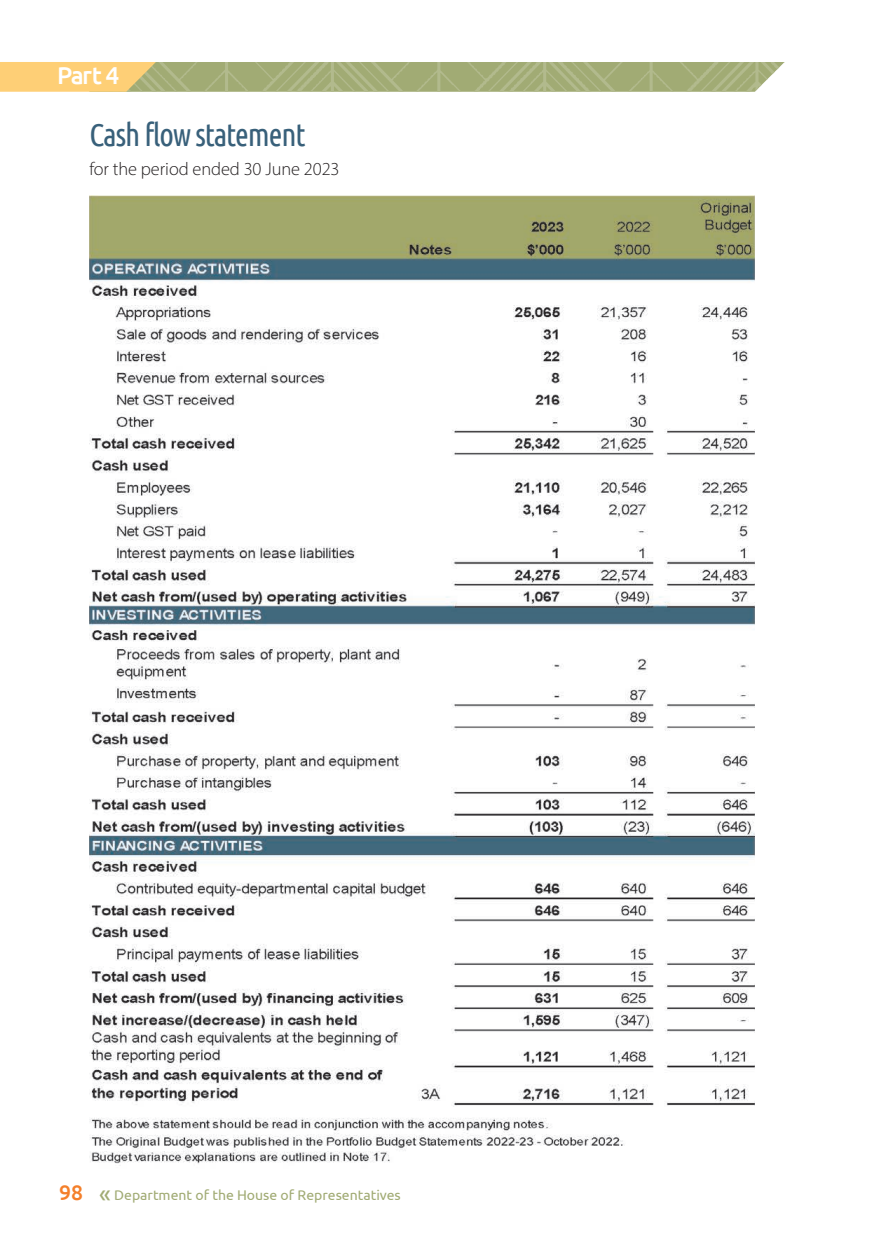
<style>
.page{position:relative;width:874px;height:1260px;background:#fff}
.page>*{position:absolute;margin:0;border:0;box-sizing:border-box;transform-origin:0 0}
.Heading_2{font:31.5px "Ubuntu Condensed";letter-spacing:-.035em;color:#38607a}
.t1{font:500 24.5px "Ubuntu";color:#fff}
.t2{font:300 18.38px "Myriad Pro";letter-spacing:-.005em;color:#231f20}
.t3{font:14px "Ubuntu";color:#a1ab74}
.s1{font-weight:500;font-size:21px;color:#f47f2a}
.s2{font-family:"Myriad Pro";font-weight:600;font-size:26.25px}
</style>
<div class="page">
<svg style="left:0;top:62px;width:784px;height:30px;background:#b6b57b"></svg>
<img style="left:89px;top:196px;width:665px;height:968px">
<h2 class="t1" style="left:57px;top:60px;width:64px">Part 4</h2>
<p class="Heading_2" style="left:89px;top:115px;width:217px">Cash flow statement</p>
<p class="t2" style="left:89px;top:158px;width:251px">for the period ended 30 June 2023</p>
<p class="t3" style="left:59px;top:1187px;width:343px"><span class="s1">98</span> <span class="s2">«</span> Department of the House of Representatives</p>
</div>
